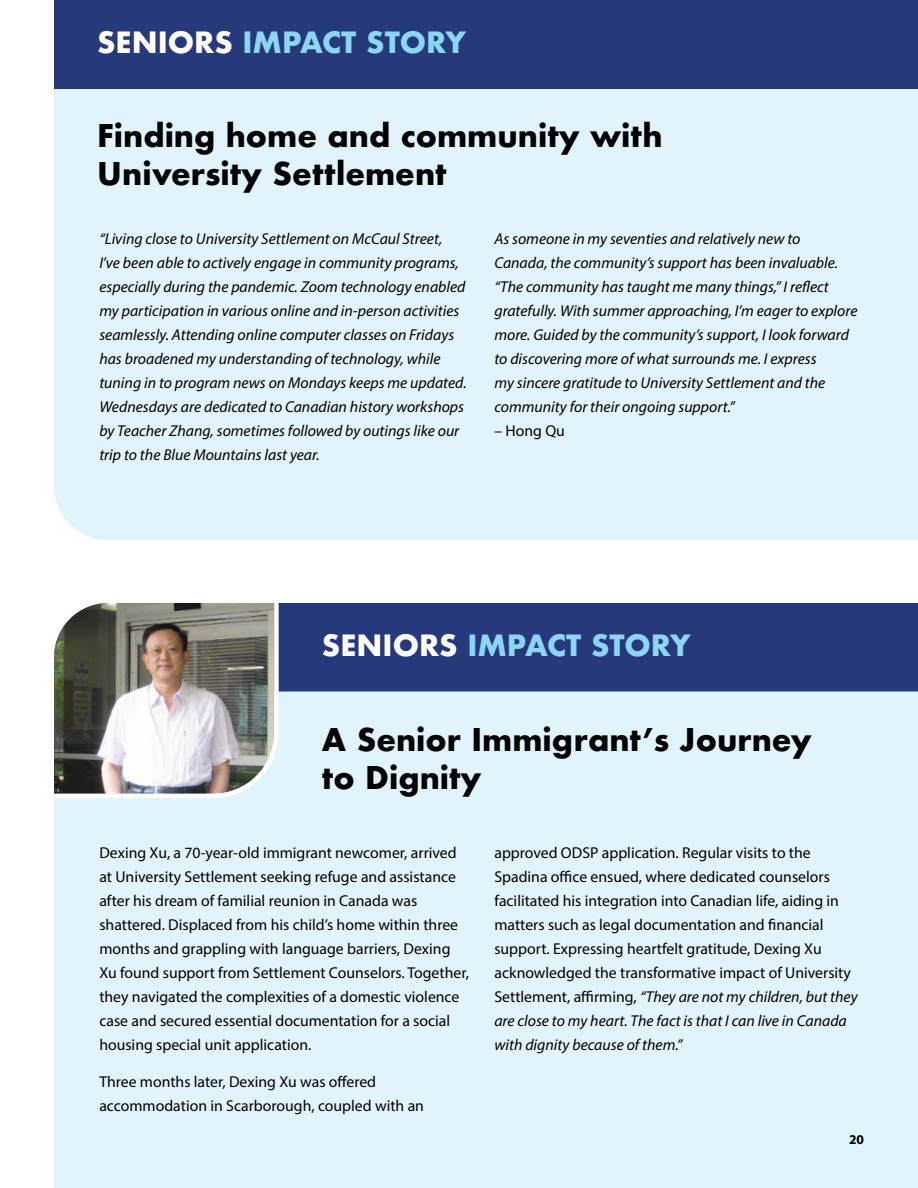
<style>
.page{position:relative;width:918px;height:1188px;background:#fff}
.page>*{position:absolute;margin:0;border:0;box-sizing:border-box;transform-origin:0 0}
.t1{font:700 30.45px/38.1px "Futura";color:#000101}
.t2{font:700 28.5px "Futura";color:#8cd6f2}
.t3{font:15.75px/24px "Myriad Pro";color:#000101}
.t4{font:italic 15.75px/24px "Myriad Pro";color:#000101}
.t5{font:700 13.5px "Myriad Pro";color:#000101}
.s1{color:#fff}
.s2{font-style:italic}
</style>
<div class="page">
<div style="left:54px;top:692px;width:864px;height:496px;background:#e1f3fb"></div>
<div style="left:54px;top:88px;width:864px;height:452px;background:#e1f3fb"></div>
<div style="left:281px;top:603px;width:637px;height:88px;background:#263a7b"></div>
<div style="left:54px;top:0;width:864px;height:88px;background:#263a7b"></div>
<img style="left:54px;top:603px;width:227px;height:195px">
<h2 class="t2" style="left:97px;top:21px;width:370px"><span class="s1">SENIORS</span> IMPACT STORY</h2>
<h1 class="t1" style="left:97px;top:116px;width:567px">Finding home and community with<br>University Settlement</h1>
<p class="t4" style="left:99px;top:226px;width:369px">“Living close to University Settlement on McCaul Street, I’ve been able to actively engage in community programs, especially during the pandemic. Zoom technology enabled my participation in various online and in-person activities seamlessly. Attending online computer classes on Fridays has broadened my understanding of technology, while tuning in to program news on Mondays keeps me updated.<br>Wednesdays are dedicated to Canadian history workshops by Teacher Zhang, sometimes followed by outings like our trip to the Blue Mountains last year.</p>
<p class="t4" style="left:494px;top:226px;width:365px">As someone in my seventies and relatively new to Canada, the community’s support has been invaluable. “The community has taught me many things,” I reflect gratefully. With summer approaching, I’m eager to explore more. Guided by the community’s support, I look forward to discovering more of what surrounds me. I express<br>my sincere gratitude to University Settlement and the community for their ongoing support.”</p>
<p class="t3" style="left:494px;top:418px;width:72px">– Hong Qu</p>
<h2 class="t2" style="left:322px;top:625px;width:370px"><span class="s1">SENIORS</span> IMPACT STORY</h2>
<h1 class="t1" style="left:322px;top:720px;width:491px">A Senior Immigrant’s Journey to Dignity</h1>
<p class="t3" style="left:99px;top:840px;width:371px">Dexing Xu, a 70-year-old immigrant newcomer, arrived at University Settlement seeking refuge and assistance after his dream of familial reunion in Canada was shattered. Displaced from his child’s home within three months and grappling with language barriers, Dexing Xu found support from Settlement Counselors. Together, they navigated the complexities of a domestic violence case and secured essential documentation for a social housing special unit application.</p>
<p class="t3" style="left:99px;top:1070px;width:326px">Three months later, Dexing Xu was offered accommodation in Scarborough, coupled with an</p>
<p class="t3" style="left:494px;top:840px;width:365px">approved ODSP application. Regular visits to the Spadina office ensued, where dedicated counselors facilitated his integration into Canadian life, aiding in matters such as legal documentation and financial support. Expressing heartfelt gratitude, Dexing Xu acknowledged the transformative impact of University Settlement, affirming, <span class="s2">“They are not my children, but they are close to my heart. The fact is that I can live in Canada with dignity because of them.”</span></p>
<p class="t5" style="left:849px;top:1131px;width:16px">20</p>
</div>
